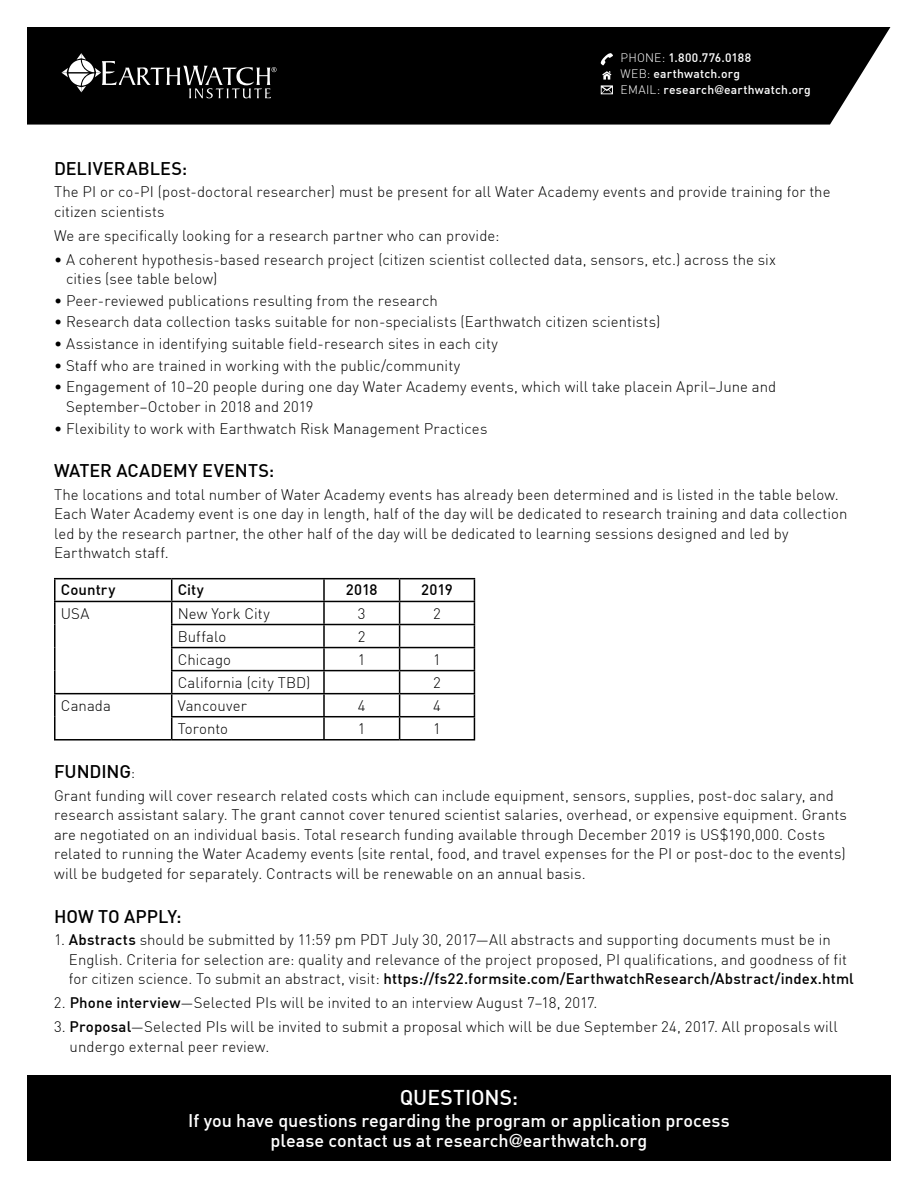
<style>
.page{position:relative;width:918px;height:1188px;background:#fff}
.page>*{position:absolute;margin:0;border:0;box-sizing:border-box;transform-origin:0 0}
.t1{font:500 21px "DIN";color:#fff}
.t2{font:500 18px/19.5px "DIN";color:#fff;text-align:center}
.t3{font:500 18px "DIN";color:#000}
.t4{font:300 15px/19.5px "DIN";letter-spacing:.005em;color:#000}
.t5{font:500 15px "DIN";letter-spacing:.005em;color:#000}
.t6{font:500 12.15px/15.9px "DIN";letter-spacing:.02em;color:#fff}
.s1{font-weight:300}
.s2{font-family:"Helvetica Neue"}
.s3{font-weight:300;font-size:15px}
.s4{font-weight:500}
</style>
<div class="page">
<div style="left:0;top:1076px;width:918px;height:112px;background:#000"></div>
<div style="left:27px;top:27px;width:863px;height:98px;background:#000"></div>
<svg style="left:61px;top:53px;width:216px;height:45px;background:#2c2c2c"></svg>
<svg style="left:601px;top:53px;width:12px;height:12px"></svg>
<svg style="left:601px;top:71px;width:12px;height:23px"></svg>
<hr style="left:54px;top:578px;width:118px;height:1px;background:#000">
<hr style="left:54px;top:579px;width:2px;height:22px;background:#000">
<hr style="left:172px;top:578px;width:152px;height:1px;background:#000">
<hr style="left:324px;top:578px;width:76px;height:1px;background:#000">
<hr style="left:323px;top:579px;width:2px;height:22px;background:#000">
<hr style="left:400px;top:578px;width:75px;height:1px;background:#000">
<hr style="left:54px;top:601px;width:118px;height:1px;background:#000">
<hr style="left:54px;top:602px;width:2px;height:23px;background:#000">
<hr style="left:172px;top:601px;width:152px;height:1px;background:#000">
<hr style="left:324px;top:601px;width:76px;height:1px;background:#000">
<hr style="left:323px;top:602px;width:2px;height:22px;background:#000">
<hr style="left:400px;top:601px;width:75px;height:1px;background:#000">
<hr style="left:54px;top:625px;width:2px;height:23px;background:#000">
<hr style="left:171px;top:624px;width:153px;height:1px;background:#000">
<hr style="left:324px;top:624px;width:76px;height:1px;background:#000">
<hr style="left:323px;top:625px;width:2px;height:22px;background:#000">
<hr style="left:400px;top:624px;width:75px;height:1px;background:#000">
<hr style="left:54px;top:648px;width:2px;height:23px;background:#000">
<hr style="left:171px;top:647px;width:153px;height:1px;background:#000">
<hr style="left:324px;top:647px;width:76px;height:1px;background:#000">
<hr style="left:323px;top:648px;width:2px;height:22px;background:#000">
<hr style="left:400px;top:647px;width:75px;height:1px;background:#000">
<hr style="left:54px;top:671px;width:2px;height:22px;background:#000">
<hr style="left:171px;top:670px;width:153px;height:1px;background:#000">
<hr style="left:324px;top:670px;width:76px;height:1px;background:#000">
<hr style="left:323px;top:671px;width:2px;height:22px;background:#000">
<hr style="left:400px;top:670px;width:75px;height:1px;background:#000">
<hr style="left:54px;top:693px;width:118px;height:1px;background:#000">
<hr style="left:54px;top:694px;width:2px;height:23px;background:#000">
<hr style="left:172px;top:693px;width:152px;height:1px;background:#000">
<hr style="left:324px;top:693px;width:76px;height:1px;background:#000">
<hr style="left:323px;top:694px;width:2px;height:22px;background:#000">
<hr style="left:400px;top:693px;width:75px;height:1px;background:#000">
<hr style="left:54px;top:717px;width:2px;height:22px;background:#000">
<hr style="left:171px;top:716px;width:153px;height:1px;background:#000">
<svg style="left:171px;top:579px;width:1px;height:160px"></svg>
<hr style="left:324px;top:716px;width:76px;height:1px;background:#000">
<hr style="left:323px;top:717px;width:2px;height:22px;background:#000">
<hr style="left:400px;top:716px;width:75px;height:1px;background:#000">
<svg style="left:399px;top:579px;width:1px;height:160px"></svg>
<svg style="left:474px;top:579px;width:1px;height:160px"></svg>
<hr style="left:54px;top:739px;width:118px;height:2px;background:#000">
<hr style="left:172px;top:739px;width:152px;height:2px;background:#000">
<hr style="left:324px;top:739px;width:76px;height:2px;background:#000">
<hr style="left:400px;top:739px;width:75px;height:2px;background:#000">
<div style="left:0;top:1161px;width:918px;height:27px;background:#fff"></div>
<div style="left:891px;top:0;width:27px;height:1188px;background:#fff"></div>
<div style="left:0;top:0;width:27px;height:1188px;background:#fff"></div>
<p class="t6" style="left:621px;top:49px;width:192px"><span class="s1">PHONE:</span> 1.800.776.0188<br><span class="s1">WEB:</span> earthwatch.org<br><span class="s1">EMAIL:</span> research<span class="s2">@</span>earthwatch.org</p>
<p class="t3" style="left:54px;top:157px;width:135px">DELIVERABLES:</p>
<p class="t4" style="left:54px;top:182px;width:778px">The PI or co-PI (post-doctoral researcher) must be present for all Water Academy events and provide training for the citizen scientists</p>
<p class="t4" style="left:54px;top:225px;width:447px">We are specifically looking for a research partner who can provide:</p>
<p class="t4" style="left:66px;top:249px;width:712px;text-indent:-12px">• A coherent hypothesis-based research project (citizen scientist collected data, sensors, etc.) across the six cities (see table below)</p>
<p class="t4" style="left:54px;top:290px;width:385px">• Peer-reviewed publications resulting from the research</p>
<p class="t4" style="left:54px;top:312px;width:608px">• Research data collection tasks suitable for non-specialists (Earthwatch citizen scientists)</p>
<p class="t4" style="left:54px;top:334px;width:446px">• Assistance in identifying suitable field-research sites in each city</p>
<p class="t4" style="left:54px;top:355px;width:408px">• Staff who are trained in working with the public/community</p>
<p class="t4" style="left:66px;top:377px;width:712px;text-indent:-12px">• Engagement of 10–20 people during one day Water Academy events, which will take placein April–June and<br>September–October in 2018 and 2019</p>
<p class="t4" style="left:54px;top:418px;width:435px">• Flexibility to work with Earthwatch Risk Management Practices</p>
<p class="t3" style="left:54px;top:459px;width:222px">WATER ACADEMY EVENTS:</p>
<p class="t4" style="left:54px;top:485px;width:795px">The locations and total number of Water Academy events has already been determined and is listed in the table below.<br>Each Water Academy event is one day in length, half of the day will be dedicated to research training and data collection led by the research partner, the other half of the day will be dedicated to learning sessions designed and led by Earthwatch staff.</p>
<p class="t5" style="left:61px;top:580px;width:56px">Country</p>
<p class="t5" style="left:178px;top:580px;width:28px">City</p>
<p class="t5" style="left:346px;top:580px;width:33px">2018</p>
<p class="t5" style="left:421px;top:580px;width:33px">2019</p>
<p class="t4" style="left:61px;top:603px;width:30px">USA</p>
<p class="t4" style="left:178px;top:603px;width:94px">New York City</p>
<p class="t4" style="left:358px;top:603px;width:9px">3</p>
<p class="t4" style="left:433px;top:603px;width:9px">2</p>
<p class="t4" style="left:178px;top:626px;width:50px">Buffalo</p>
<p class="t4" style="left:358px;top:626px;width:9px">2</p>
<p class="t4" style="left:178px;top:649px;width:55px">Chicago</p>
<p class="t4" style="left:358px;top:649px;width:9px">1</p>
<p class="t4" style="left:433px;top:649px;width:9px">1</p>
<p class="t4" style="left:178px;top:672px;width:134px">California (city TBD)</p>
<p class="t4" style="left:433px;top:672px;width:9px">2</p>
<p class="t4" style="left:61px;top:695px;width:52px">Canada</p>
<p class="t4" style="left:178px;top:695px;width:71px">Vancouver</p>
<p class="t4" style="left:358px;top:695px;width:9px">4</p>
<p class="t4" style="left:433px;top:695px;width:9px">4</p>
<p class="t4" style="left:178px;top:718px;width:52px">Toronto</p>
<p class="t4" style="left:358px;top:718px;width:9px">1</p>
<p class="t4" style="left:433px;top:718px;width:9px">1</p>
<p class="t3" style="left:54px;top:760px;width:83px">FUNDING<span class="s3">:</span></p>
<p class="t4" style="left:54px;top:786px;width:795px">Grant funding will cover research related costs which can include equipment, sensors, supplies, post-doc salary, and research assistant salary. The grant cannot cover tenured scientist salaries, overhead, or expensive equipment. Grants are negotiated on an individual basis. Total research funding available through December 2019 is US$190,000. Costs related to running the Water Academy events (site rental, food, and travel expenses for the PI or post-doc to the events) will be budgeted for separately. Contracts will be renewable on an annual basis.</p>
<p class="t3" style="left:54px;top:905px;width:129px">HOW TO APPLY:</p>
<p class="t4" style="left:69px;top:930px;width:787px;text-indent:-15px">1. <span class="s4">Abstracts</span> should be submitted by 11:59 pm PDT July 30, 2017—All abstracts and supporting documents must be in<br>English. Criteria for selection are: quality and relevance of the project proposed, PI qualifications, and goodness of fit for citizen science. To submit an abstract, visit: <span class="s4">https://fs22.formsite.com/EarthwatchResearch/Abstract/index.html</span></p>
<p class="t4" style="left:54px;top:993px;width:545px">2. <span class="s4">Phone interview</span>—Selected PIs will be invited to an interview August 7–18, 2017.</p>
<p class="t4" style="left:70px;top:1017px;width:770px;text-indent:-16px">3. <span class="s4">Proposal</span>—Selected PIs will be invited to submit a proposal which will be due September 24, 2017. All proposals will undergo external peer review.</p>
<h1 class="t1" style="left:400px;top:1084px;width:120px">QUESTIONS:</h1>
<p class="t2" style="left:188px;top:1111px;width:543px">If you have questions regarding the program or application process please contact us at research<span class="s2">@</span>earthwatch.org</p>
</div>
